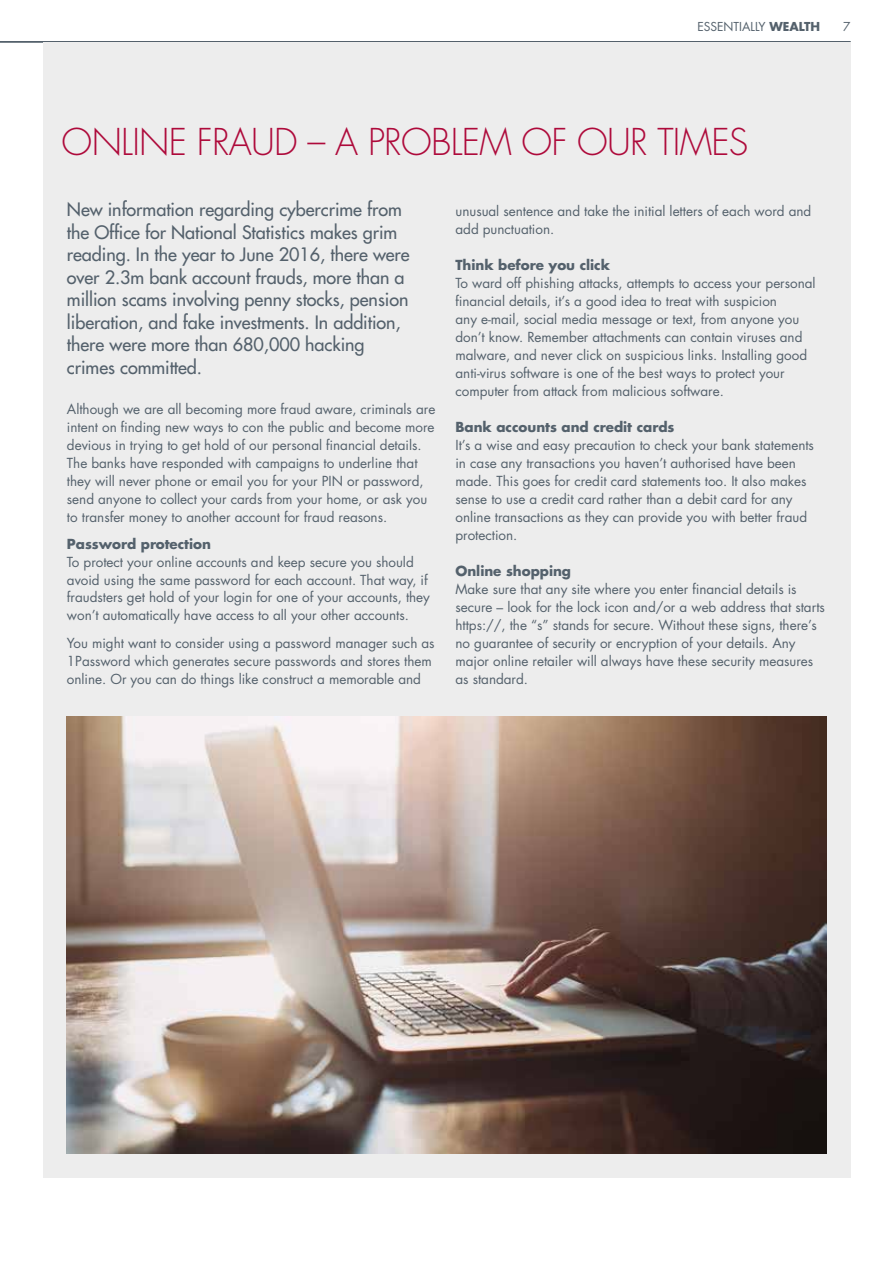
<style>
.page{position:relative;width:893px;height:1263px;background:#fff}
.page>*{position:absolute;margin:0;border:0;box-sizing:border-box;transform-origin:0 0}
.t1{font:300 36px "Futura";letter-spacing:-.02em;color:#ae0a3b}
.t2{font:18px/22.5px "Futura";letter-spacing:-.005em;color:#54616c}
.t3{font:13.5px/18px "Futura";letter-spacing:-.005em;color:#54616c}
.t4{font:700 13.5px "Futura";letter-spacing:-.005em;color:#54616c}
.t5{font:12px "Futura";color:#54616c}
.s1{font-weight:700}
</style>
<div class="page">
<hr style="left:0;top:41px;width:850px;height:2px;background:#54616c">
<div style="left:43px;top:43px;width:807px;height:1135px;background:#ededed"></div>
<img style="left:67px;top:716px;width:759px;height:437px">
<p class="t5" style="left:697px;top:18px;width:124px">ESSENTIALLY <span class="s1">WEALTH</span></p>
<p class="t5" style="left:843px;top:18px;width:9px">7</p>
<h1 class="t1" style="left:62px;top:119px;width:688px">ONLINE FRAUD – A PROBLEM OF OUR TIMES</h1>
<p class="t2" style="left:67px;top:198px;width:344px">New information regarding cybercrime from the Office for National Statistics makes grim reading. In the year to June 2016, there were over 2.3m bank account frauds, more than a million scams involving penny stocks, pension liberation, and fake investments. In addition, there were more than 680,000 hacking crimes committed.</p>
<p class="t3" style="left:67px;top:400px;width:370px">Although we are all becoming more fraud aware, criminals are intent on finding new ways to con the public and become more devious in trying to get hold of our personal financial details.<br>The banks have responded with campaigns to underline that they will never phone or email you for your PIN or password, send anyone to collect your cards from your home, or ask you to transfer money to another account for fraud reasons.</p>
<p class="t4" style="left:67px;top:534px;width:146px">Password protection</p>
<p class="t3" style="left:67px;top:552px;width:364px">To protect your online accounts and keep secure you should avoid using the same password for each account. That way, if fraudsters get hold of your login for one of your accounts, they won’t automatically have access to all your other accounts.</p>
<p class="t3" style="left:67px;top:634px;width:369px">You might want to consider using a password manager such as<br>1Password which generates secure passwords and stores them online. Or you can do things like construct a memorable and</p>
<p class="t3" style="left:455px;top:202px;width:357px">unusual sentence and take the initial letters of each word and add punctuation.</p>
<p class="t4" style="left:455px;top:255px;width:156px">Think before you click</p>
<p class="t3" style="left:455px;top:274px;width:362px">To ward off phishing attacks, attempts to access your personal financial details, it’s a good idea to treat with suspicion<br>any e-mail, social media message or text, from anyone you don’t know. Remember attachments can contain viruses and malware, and never click on suspicious links. Installing good anti-virus software is one of the best ways to protect your computer from attack from malicious software.</p>
<p class="t4" style="left:455px;top:417px;width:221px">Bank accounts and credit cards</p>
<p class="t3" style="left:455px;top:436px;width:360px">It’s a wise and easy precaution to check your bank statements in case any transactions you haven’t authorised have been made. This goes for credit card statements too. It also makes sense to use a credit card rather than a debit card for any online transactions as they can provide you with better fraud protection.</p>
<p class="t4" style="left:455px;top:561px;width:117px">Online shopping</p>
<p class="t3" style="left:455px;top:580px;width:371px">Make sure that any site where you enter financial details is secure – look for the lock icon and/or a web address that starts https://, the “s” stands for secure. Without these signs, there’s no guarantee of security or encryption of your details. Any major online retailer will always have these security measures as standard.</p>
</div>
